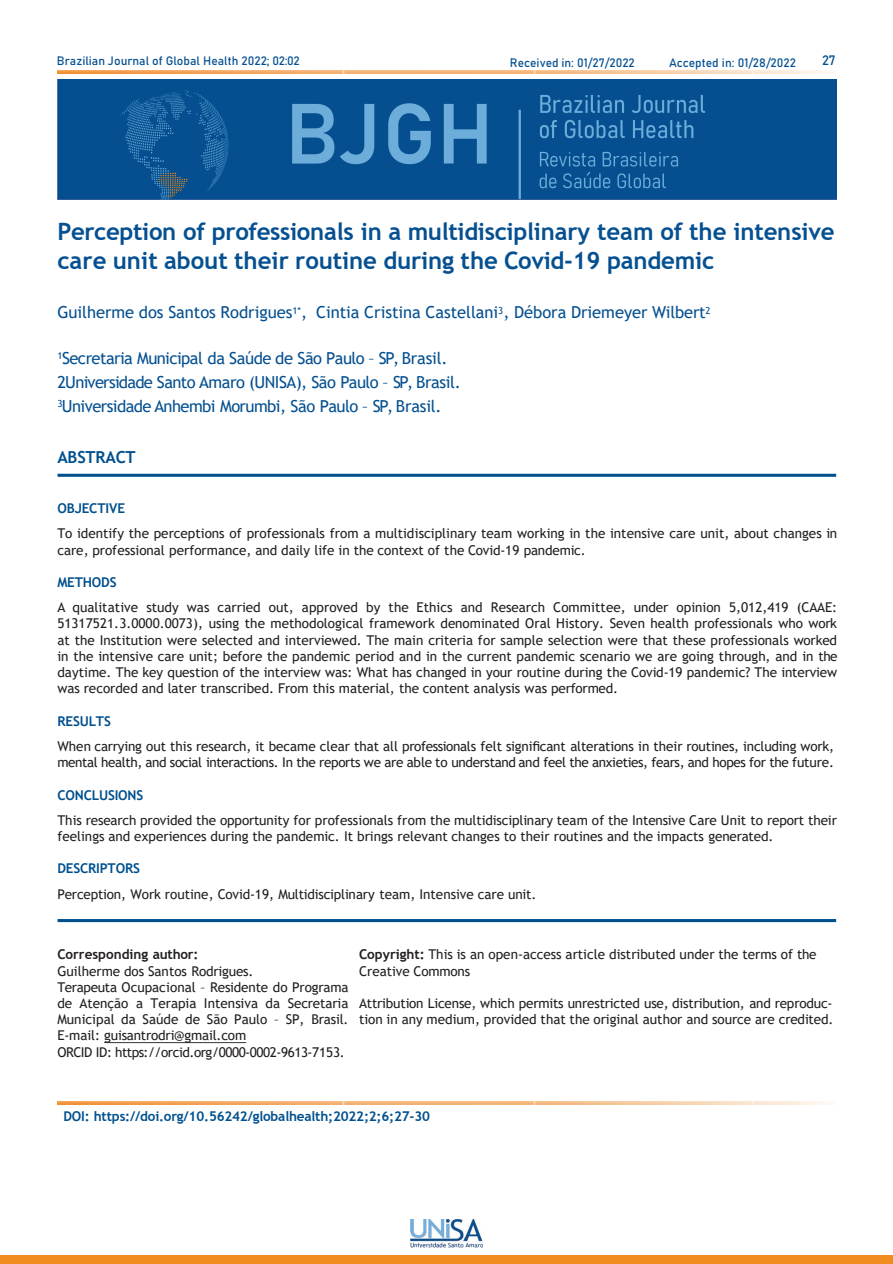
<style>
.page{position:relative;width:893px;height:1264px;background:#fff}
.page>*{position:absolute;margin:0;border:0;box-sizing:border-box;transform-origin:0 0}
.t1{font:700 24px/28.8px "Trebuchet MS";letter-spacing:-.005em;color:#055090}
.t2{font:16.5px/24px "Trebuchet MS";letter-spacing:-.025em;color:#055090}
.t3{font:16.5px "Trebuchet MS";letter-spacing:-.005em;color:#055090}
.t4{font:700 16.5px "Trebuchet MS";letter-spacing:-.015em;color:#01508e}
.t5{font:13.5px/16.2px "Trebuchet MS";letter-spacing:-.005em;color:#231f20}
.t6{font:13.5px "Trebuchet MS";letter-spacing:-.025em;color:#231f20}
.t7{font:700 13.5px "Trebuchet MS";letter-spacing:-.015em;color:#01508e}
.t8{font:13.5px "Trebuchet MS";letter-spacing:-.03em;color:#231f20}
.t9{font:700 13.5px "Trebuchet MS";letter-spacing:-.005em;color:#231f20}
.t10{font:700 13.5px "Trebuchet MS";letter-spacing:-.01em;color:#01508d}
.t11{font:13.5px "Bahnschrift";color:#01508e}
.t12{font:12px "Bahnschrift";color:#055090}
.s1{font-weight:700}
</style>
<div class="page">
<img style="left:57px;top:71px;width:771px;height:2px">
<div style="left:0;top:1254px;width:892px;height:9px;background:#f18d20"></div>
<img style="left:410px;top:1219px;width:73px;height:28px">
<hr style="left:58px;top:918px;width:778px;height:3px;background:#01508e">
<hr style="left:58px;top:473px;width:778px;height:3px;background:#01508e">
<img style="left:57px;top:79px;width:779px;height:120px">
<img style="left:57px;top:1101px;width:770px;height:2px">
<p class="t12" style="left:57px;top:52px;width:244px">Brazilian Journal of Global Health 2022; 02:02</p>
<p class="t11" style="left:822px;top:50px;width:15px">27</p>
<p class="t12" style="left:509px;top:54px;width:126px">Received in: 01/27/2022</p>
<p class="t12" style="left:669px;top:54px;width:128px">Accepted in: 01/28/2022</p>
<p class="t1" style="left:57px;top:217px;width:778px">Perception of professionals in a multidisciplinary team of the intensive care unit about their routine during the Covid-19 pandemic</p>
<p class="t3" style="left:57px;top:302px;width:654px">Guilherme dos Santos Rodrigues<sup>1*</sup>, Cintia Cristina Castellani<sup>3</sup>, Débora Driemeyer Wilbert<sup>2</sup></p>
<p class="t2" style="left:57px;top:345px;width:405px"><sup>1</sup>Secretaria Municipal da Saúde de São Paulo – SP, Brasil.<br>2Universidade Santo Amaro (UNISA), São Paulo – SP, Brasil.<br><sup>3</sup>Universidade Anhembi Morumbi, São Paulo – SP, Brasil.</p>
<p class="t4" style="left:57px;top:447px;width:80px">ABSTRACT</p>
<p class="t10" style="left:57px;top:500px;width:69px">OBJECTIVE</p>
<p class="t5" style="left:57px;top:525px;width:781px">To identify the perceptions of professionals from a multidisciplinary team working in the intensive care unit, about changes in care, professional performance, and daily life in the context of the Covid-19 pandemic.</p>
<p class="t7" style="left:57px;top:573px;width:61px">METHODS</p>
<p class="t5" style="left:57px;top:599px;width:781px;text-align:justify">A qualitative study was carried out, approved by the Ethics and Research Committee, under opinion 5,012,419 (CAAE:<br>51317521.3.0000.0073), using the methodological framework denominated Oral History. Seven health professionals who work at the Institution were selected and interviewed. The main criteria for sample selection were that these professionals worked in the intensive care unit; before the pandemic period and in the current pandemic scenario we are going through, and in the daytime. The key question of the interview was: What has changed in your routine during the Covid-19 pandemic? The interview was recorded and later transcribed. From this material, the content analysis was performed.</p>
<p class="t7" style="left:57px;top:712px;width:55px">RESULTS</p>
<p class="t5" style="left:57px;top:737px;width:778px">When carrying out this research, it became clear that all professionals felt significant alterations in their routines, including work,</p>
<p class="t6" style="left:57px;top:753px;width:778px">mental health, and social interactions. In the reports we are able to understand and feel the anxieties, fears, and hopes for the future.</p>
<p class="t7" style="left:57px;top:786px;width:87px">CONCLUSIONS</p>
<p class="t5" style="left:57px;top:811px;width:781px">This research provided the opportunity for professionals from the multidisciplinary team of the Intensive Care Unit to report their feelings and experiences during the pandemic. It brings relevant changes to their routines and the impacts generated.</p>
<p class="t7" style="left:57px;top:860px;width:84px">DESCRIPTORS</p>
<p class="t5" style="left:57px;top:885px;width:480px">Perception, Work routine, Covid-19, Multidisciplinary team, Intensive care unit.</p>
<p class="t9" style="left:57px;top:945px;width:143px">Corresponding author:</p>
<p class="t5" style="left:57px;top:962px;width:197px">Guilherme dos Santos Rodrigues.</p>
<p class="t5" style="left:57px;top:978px;width:293px;text-align:justify">Terapeuta Ocupacional – Residente do Programa de Atenção a Terapia Intensiva da Secretaria Municipal da Saúde de São Paulo – SP, Brasil.<br>E-mail: guisantrodri@gmail.com</p>
<p class="t8" style="left:57px;top:1043px;width:289px">ORCID ID: https://orcid.org/0000-0002-9613-7153.</p>
<p class="t5" style="left:359px;top:946px;width:459px"><span class="s1">Copyright:</span> This is an open-access article distributed under the terms of the<br>Creative Commons</p>
<p class="t5" style="left:359px;top:994px;width:476px">Attribution License, which permits unrestricted use, distribution, and reproduc&shy;tion in any medium, provided that the original author and source are credited.</p>
<p class="t7" style="left:63px;top:1107px;width:368px">DOI: https://doi.org/10.56242/globalhealth;2022;2;6;27-30</p>
</div>
